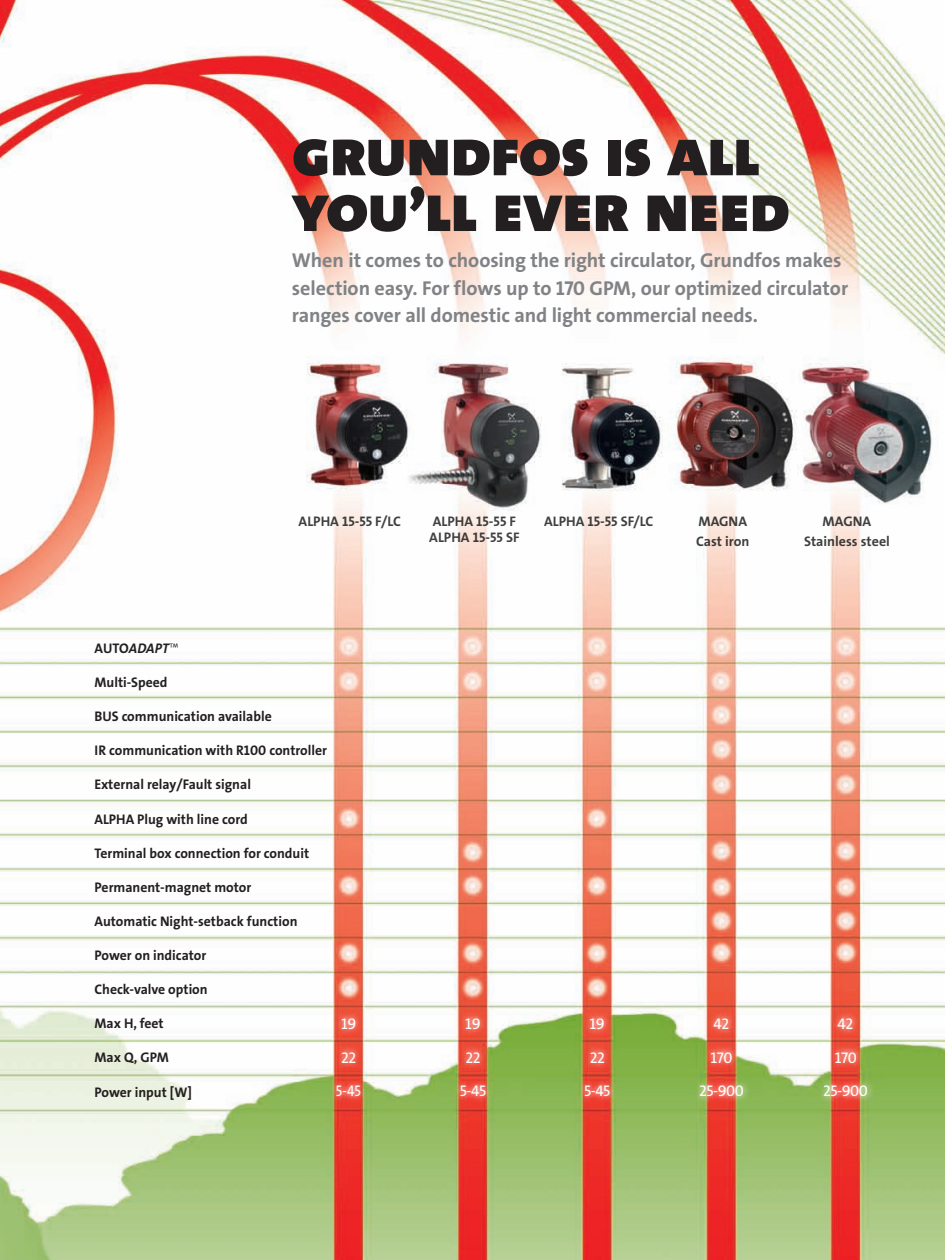
<style>
.page{position:relative;width:945px;height:1260px;background:#fff}
.page>*{position:absolute;margin:0;border:0;box-sizing:border-box;transform-origin:0 0}
.t1{font:68.08px/55.8px "Grundfos The Sans OT 9 BL";letter-spacing:-.015em;color:#231f20}
.t2{font:20.12px/27.8px "Grundfos The Sans OT 7 B";letter-spacing:-.005em;color:#808285}
.t3{font:15.58px "Grundfos The Sans OT 5 R";letter-spacing:-.03em;color:#fff}
.t4{font:15.58px "Grundfos The Sans OT 5 R";letter-spacing:-.03em;color:#fff;scale:.9 1}
.t5{font:14px "Grundfos The Sans OT 7 B";color:#231f20}
.t6{font:14px/20.1px "Grundfos The Sans OT 7 B";color:#000}
.t7{font:14px "Grundfos The Sans OT 7 B Italic";color:#231f20}
.t8{font:14px "Grundfos The Sans OT 2 XL";color:#231f20}
.s1{font-size:63.52px}
</style>
<div class="page">
<img style="left:0;top:0;width:945px;height:1260px">
<svg style="left:330px;top:1012px;width:544px;height:91px"></svg>
<h1 class="t1" style="left:292px;top:125px;width:500px">grundfos is all you<span class="s1">’</span>ll ever need</h1>
<h2 class="t2" style="left:292px;top:246px;width:558px">When it comes to choosing the right circulator, Grundfos makes selection easy. For flows up to 170 GPM, our optimized circulator ranges cover all domestic and light commercial needs.</h2>
<p class="t6" style="left:299px;top:511px;width:104px">ALPHA 15-55 F/LC</p>
<p class="t6" style="left:429px;top:514px;width:92px;line-height:15.4px">ALPHA 15-55 F<br>ALPHA 15-55 SF</p>
<p class="t6" style="left:544px;top:511px;width:111px">ALPHA 15-55 SF/LC</p>
<p class="t6" style="left:696px;top:511px;width:55px">MAGNA<br>Cast iron</p>
<p class="t6" style="left:804px;top:511px;width:87px;text-align:center">MAGNA<br>Stainless steel</p>
<p class="t5" style="left:95px;top:639px;width:12px">Auto</p>
<p class="t7" style="left:129px;top:639px;width:10px">adapt</p>
<p class="t8" style="left:169px;top:639px;width:11px">™</p>
<p class="t5" style="left:94px;top:673px;width:75px">Multi-Speed</p>
<p class="t5" style="left:94px;top:707px;width:179px">BUS communication available</p>
<p class="t5" style="left:94px;top:742px;width:234px">IR communication with R100 controller</p>
<p class="t5" style="left:94px;top:776px;width:158px">External relay/Fault signal</p>
<p class="t5" style="left:94px;top:810px;width:155px">ALPHA Plug with line cord</p>
<p class="t5" style="left:94px;top:844px;width:216px">Terminal box connection for conduit</p>
<p class="t5" style="left:94px;top:878px;width:158px">Permanent-magnet motor</p>
<p class="t5" style="left:94px;top:912px;width:205px">Automatic Night-setback function</p>
<p class="t5" style="left:94px;top:946px;width:113px">Power on indicator</p>
<p class="t5" style="left:94px;top:980px;width:115px">Check-valve option</p>
<p class="t5" style="left:94px;top:1015px;width:71px">Max H, feet</p>
<p class="t5" style="left:94px;top:1049px;width:76px">Max Q, GPM</p>
<p class="t5" style="left:94px;top:1083px;width:99px">Power input [W]</p>
<p class="t3" style="left:341px;top:1014px;width:17px">19</p>
<p class="t3" style="left:465px;top:1014px;width:17px">19</p>
<p class="t3" style="left:590px;top:1014px;width:17px">19</p>
<p class="t3" style="left:714px;top:1014px;width:17px">42</p>
<p class="t3" style="left:838px;top:1014px;width:17px">42</p>
<p class="t3" style="left:341px;top:1047px;width:17px">22</p>
<p class="t3" style="left:465px;top:1047px;width:17px">22</p>
<p class="t3" style="left:590px;top:1047px;width:17px">22</p>
<p class="t3" style="left:710px;top:1047px;width:24px">170</p>
<p class="t3" style="left:835px;top:1047px;width:24px">170</p>
<p class="t4" style="left:336px;top:1081px;width:29px">5-45</p>
<p class="t3" style="left:460px;top:1081px;width:28px">5-45</p>
<p class="t3" style="left:584px;top:1081px;width:28px">5-45</p>
<p class="t3" style="left:699px;top:1081px;width:46px">25-900</p>
<p class="t3" style="left:823px;top:1081px;width:46px">25-900</p>
</div>
